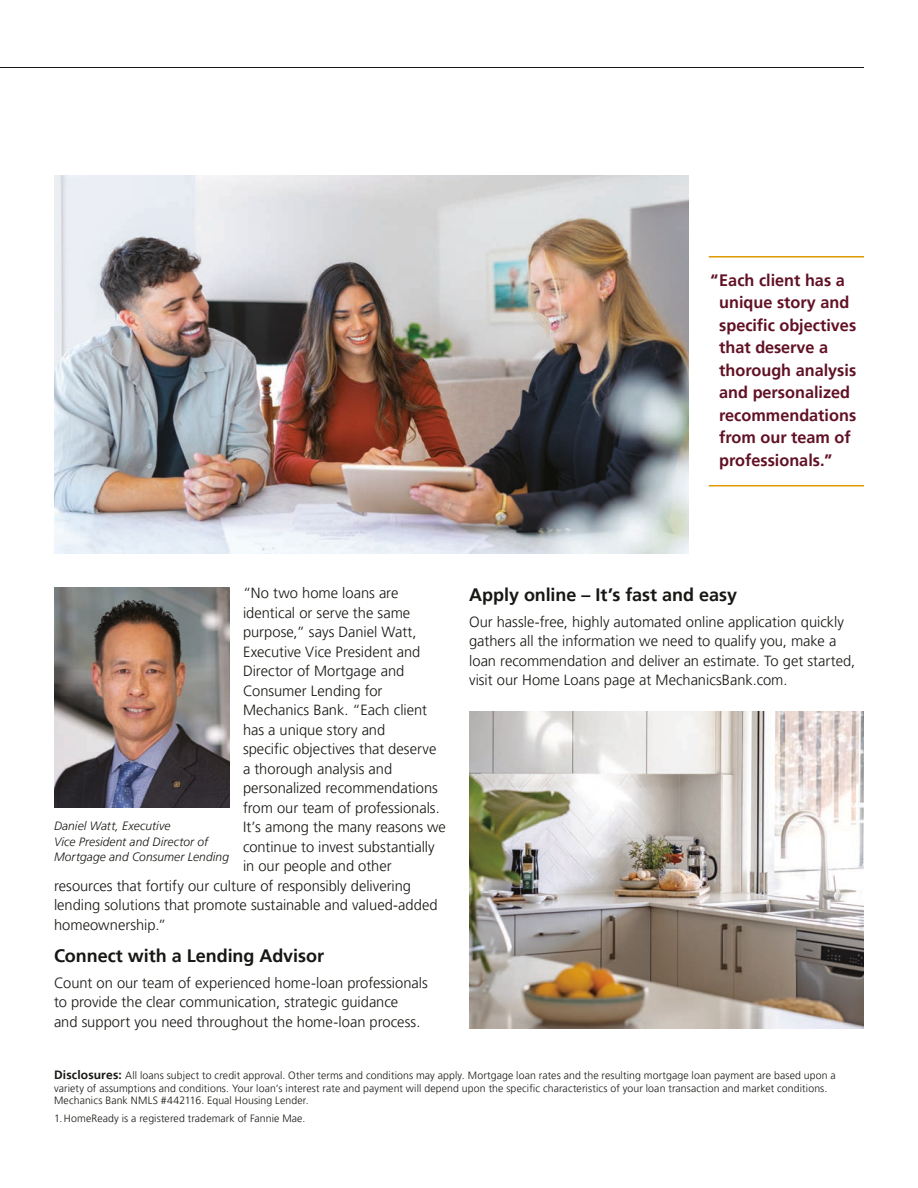
<style>
.page{position:relative;width:918px;height:1188px;background:#fff}
.page>*{position:absolute;margin:0;border:0;box-sizing:border-box;transform-origin:0 0}
.t1{font:700 18px "Frutiger LT Pro";letter-spacing:-.005em;color:#171713}
.t2{font:700 16.5px/22.5px "Frutiger LT Pro";color:#611125}
.t3{font:300 14.7px/19.5px "Frutiger LT Pro";color:#171713}
.t4{font:italic 300 12px/15.8px "Frutiger LT Pro";letter-spacing:.01em;color:#171713}
.t5{font:300 10.5px/12.6px "Frutiger LT Pro";letter-spacing:.01em;color:#171713}
.s1{font-weight:700;font-size:12px}
</style>
<div class="page">
<hr style="left:0;top:67px;width:864px;height:1px;background:#171713">
<img style="left:54px;top:176px;width:634px;height:378px">
<img style="left:54px;top:587px;width:176px;height:220px">
<hr style="left:709px;top:256px;width:155px;height:2px;background:#df9900">
<hr style="left:709px;top:485px;width:155px;height:1px;background:#df9900">
<img style="left:469px;top:712px;width:395px;height:317px">
<p class="t2" style="left:719px;top:269px;width:138px;text-indent:-9px">“Each client has a unique story and specific objectives that deserve a thorough analysis and personalized recommendations from our team of professionals.”</p>
<p class="t3" style="left:243px;top:584px;width:157px">“No two home loans are</p>
<p class="t3" style="left:243px;top:603px;width:169px">identical or serve the same</p>
<p class="t3" style="left:243px;top:623px;width:175px">purpose,” says Daniel Watt,</p>
<p class="t3" style="left:243px;top:642px;width:179px">Executive Vice President and</p>
<p class="t3" style="left:243px;top:662px;width:163px">Director of Mortgage and</p>
<p class="t3" style="left:243px;top:681px;width:141px">Consumer Lending for</p>
<p class="t3" style="left:243px;top:701px;width:186px">Mechanics Bank. “Each client</p>
<p class="t3" style="left:243px;top:720px;width:144px">has a unique story and</p>
<p class="t3" style="left:243px;top:740px;width:195px">specific objectives that deserve</p>
<p class="t3" style="left:243px;top:759px;width:151px">a thorough analysis and</p>
<p class="t3" style="left:243px;top:779px;width:196px">personalized recommendations</p>
<p class="t3" style="left:243px;top:798px;width:198px">from our team of professionals.</p>
<p class="t3" style="left:243px;top:818px;width:204px">It’s among the many reasons we</p>
<p class="t3" style="left:243px;top:837px;width:193px">continue to invest substantially</p>
<p class="t3" style="left:243px;top:857px;width:150px">in our people and other</p>
<p class="t3" style="left:54px;top:876px;width:359px">resources that fortify our culture of responsibly delivering</p>
<p class="t3" style="left:54px;top:896px;width:385px">lending solutions that promote sustainable and valued-added</p>
<p class="t3" style="left:54px;top:915px;width:114px">homeownership.”</p>
<p class="t1" style="left:54px;top:945px;width:272px">Connect with a Lending Advisor</p>
<p class="t3" style="left:54px;top:973px;width:375px">Count on our team of experienced home-loan professionals to provide the clear communication, strategic guidance<br>and support you need throughout the home-loan process.</p>
<p class="t4" style="left:54px;top:818px;width:177px">Daniel Watt, Executive<br>Vice President and Director of<br>Mortgage and Consumer Lending</p>
<p class="t1" style="left:469px;top:584px;width:270px">Apply online – It’s fast and easy</p>
<p class="t3" style="left:469px;top:612px;width:388px">Our hassle-free, highly automated online application quickly gathers all the information we need to qualify you, make a loan recommendation and deliver an estimate. To get started, visit our Home Loans page at MechanicsBank.com.</p>
<p class="t5" style="left:54px;top:1069px;width:783px"><span class="s1">Disclosures:</span> All loans subject to credit approval. Other terms and conditions may apply. Mortgage loan rates and the resulting mortgage loan payment are based upon a variety of assumptions and conditions. Your loan’s interest rate and payment will depend upon the specific characteristics of your loan transaction and market conditions.<br>Mechanics Bank NMLS #442116. Equal Housing Lender.</p>
<p class="t5" style="left:54px;top:1112px;width:253px">1. HomeReady is a registered trademark of Fannie Mae.</p>
</div>
